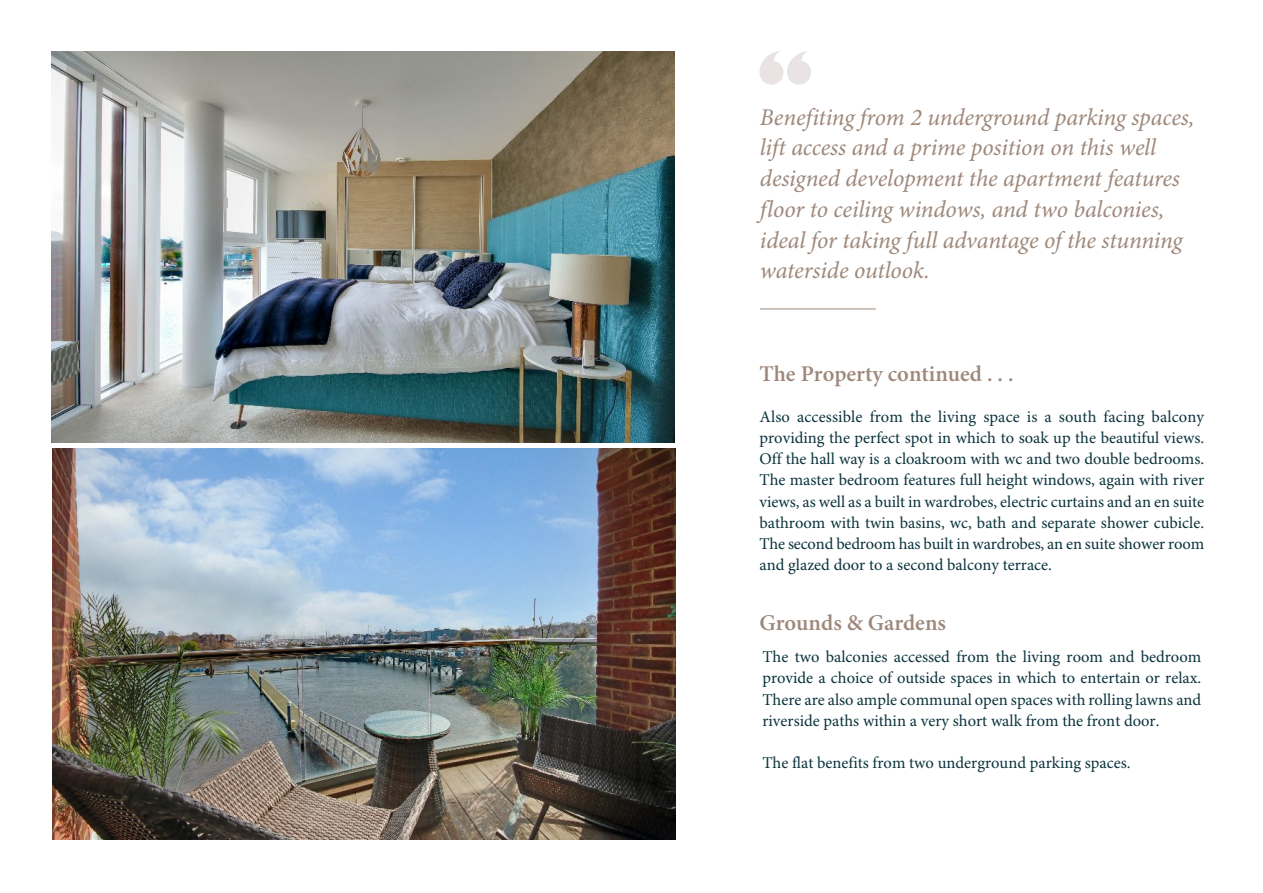
<style>
.page{position:relative;width:1263px;height:893px;background:#fff}
.page>*{position:absolute;margin:0;border:0;box-sizing:border-box;transform-origin:0 0}
.t1{font:italic 24px/30.8px "Minion Pro";letter-spacing:-.01em;color:#9e887b}
.t2{font:600 22.5px "Minion Pro";color:#9e887b}
.t3{font:16.5px/21.1px "Minion Pro";color:#0b333d;text-align:justify}
</style>
<div class="page">
<hr style="left:760px;top:309px;width:116px;height:1px;background:#9e887b">
<svg style="left:759px;top:51px;width:52px;height:34px"></svg>
<img style="left:52px;top:448px;width:624px;height:392px">
<img style="left:51px;top:51px;width:624px;height:392px">
<p class="t1" style="left:760px;top:104px;width:436px">Benefiting from 2 underground parking spaces, lift access and a prime position on this well designed development the apartment features floor to ceiling windows, and two balconies, ideal for taking full advantage of the stunning waterside outlook.</p>
<h2 class="t2" style="left:759px;top:364px;width:256px">The Property continued . . .</h2>
<p class="t3" style="left:759px;top:408px;width:446px">Also accessible from the living space is a south facing balcony providing the perfect spot in which to soak up the beautiful views.<br>Off the hall way is a cloakroom with wc and two double bedrooms.<br>The master bedroom features full height windows, again with river views, as well as a built in wardrobes, electric curtains and an en suite bathroom with twin basins, wc, bath and separate shower cubicle.<br>The second bedroom has built in wardrobes, an en suite shower room and glazed door to a second balcony terrace.</p>
<h2 class="t2" style="left:759px;top:614px;width:188px">Grounds &amp; Gardens</h2>
<p class="t3" style="left:762px;top:648px;width:440px">The two balconies accessed from the living room and bedroom provide a choice of outside spaces in which to entertain or relax.<br>There are also ample communal open spaces with rolling lawns and riverside paths within a very short walk from the front door.</p>
<p class="t3" style="left:762px;top:753px;width:370px">The flat benefits from two underground parking spaces.</p>
</div>
